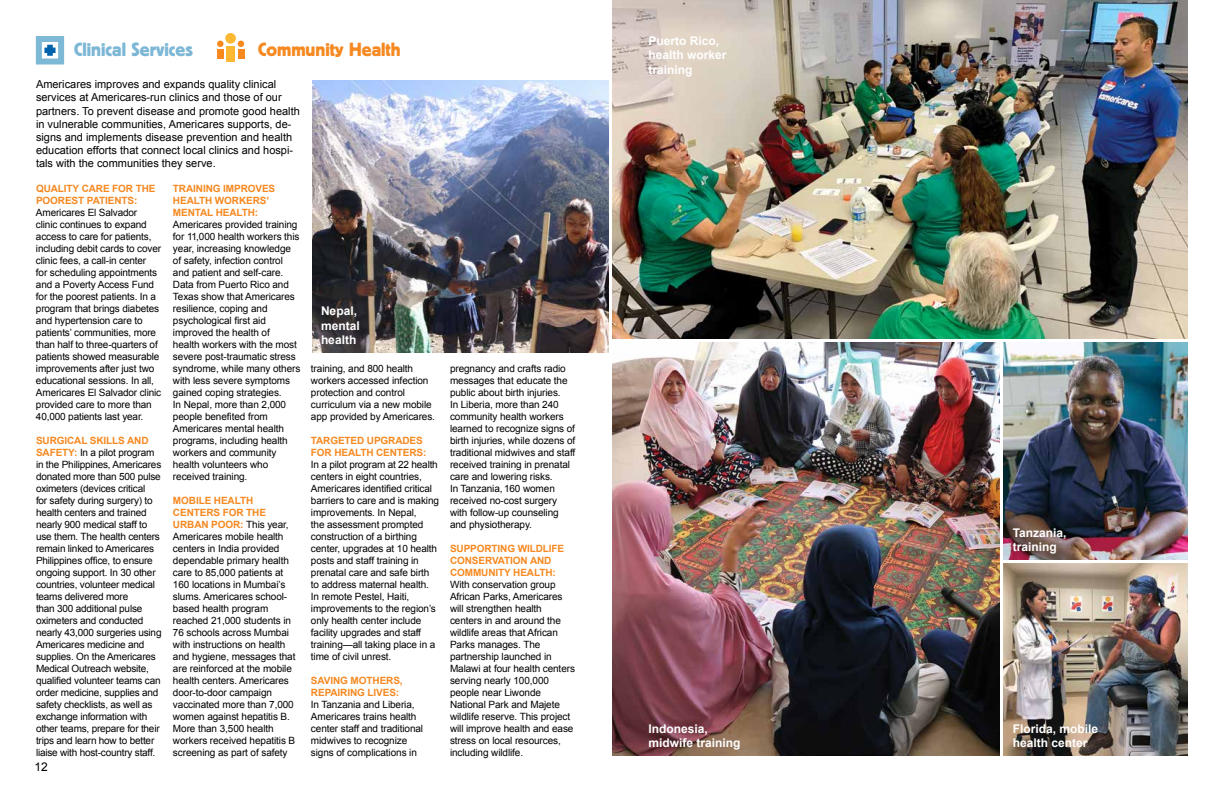
<style>
.page{position:relative;width:1224px;height:792px;background:#fff}
.page>*{position:absolute;margin:0;border:0;box-sizing:border-box;transform-origin:0 0}
.t1{font:19px "Block Berthold BQ";color:#7cb7d6}
.t2{font:19px "Block Berthold BQ";color:#f68921}
.t3{font:700 12px/14.4px "Arial";color:#fff}
.t4{font:12px "Arial";color:#000}
.t5{font:11px/13.2px "Arial";color:#000}
.t6{font:10px/12px "Arial";letter-spacing:-.01em;color:#000}
.t7{font:700 10px/12px "Arial";letter-spacing:-.01em;color:#f68921}
.s1{font-weight:700;color:#f68921}
</style>
<div class="page">
<img style="left:312px;top:80px;width:296px;height:273px">
<svg style="left:36px;top:36px;width:28px;height:29px"></svg>
<svg style="left:238px;top:41px;width:6px;height:6px"></svg>
<div style="left:238px;top:49px;width:7px;height:9px;background:#f8891f"></div>
<div style="left:217px;top:41px;width:7px;height:6px;background:#f8891f;border-radius:50%"></div>
<div style="left:217px;top:49px;width:7px;height:9px;background:#f8891f"></div>
<div style="left:225px;top:33px;width:11px;height:11px;background:#fdb833;border-radius:50%"></div>
<div style="left:226px;top:46px;width:9px;height:16px;background:#fdb833"></div>
<img style="left:612px;top:343px;width:388px;height:413px">
<img style="left:612px;top:0;width:576px;height:339px">
<img style="left:1004px;top:564px;width:184px;height:192px">
<img style="left:1004px;top:343px;width:184px;height:217px">
<h1 class="t1" style="left:74px;top:41px;width:120px">Clinical Services</h1>
<h1 class="t2" style="left:258px;top:41px;width:144px">Community Health</h1>
<p class="t5" style="left:36px;top:78px;width:265px">Americares improves and expands quality clinical services at Americares-run clinics and those of our partners. To prevent disease and promote good health in vulnerable communities, Americares supports, de&shy;signs and implements disease prevention and health education efforts that connect local clinics and hospi&shy;tals with the communities they serve.</p>
<p class="t7" style="left:173px;top:183px;width:104px">TRAINING IMPROVES<br>HEALTH WORKERS’<br>MENTAL HEALTH:</p>
<p class="t6" style="left:173px;top:219px;width:129px">Americares provided training for 11,000 health workers this year, increasing knowledge of safety, infection control and patient and self-care.<br>Data from Puerto Rico and<br>Texas show that Americares resilience, coping and psychological first aid improved the health of<br>health workers with the most severe post-traumatic stress syndrome, while many others with less severe symptoms gained coping strategies.<br>In Nepal, more than 2,000 people benefited from<br>Americares mental health programs, including health workers and community health volunteers who received training.</p>
<p class="t6" style="left:173px;top:495px;width:124px"><span class="s1">MOBILE HEALTH<br>CENTERS FOR THE<br>URBAN POOR:</span> This year,<br>Americares mobile health centers in India provided dependable primary health care to 85,000 patients at<br>160 locations in Mumbai’s slums. Americares school&shy;based health program reached 21,000 students in<br>76 schools across Mumbai with instructions on health and hygiene, messages that are reinforced at the mobile health centers. Americares door-to-door campaign vaccinated more than 7,000 women against hepatitis B.<br>More than 3,500 health workers received hepatitis B screening as part of safety</p>
<p class="t7" style="left:36px;top:183px;width:121px">QUALITY CARE FOR THE<br>POOREST PATIENTS:</p>
<p class="t6" style="left:36px;top:207px;width:127px">Americares El Salvador clinic continues to expand access to care for patients, including debit cards to cover clinic fees, a call-in center<br>for scheduling appointments and a Poverty Access Fund for the poorest patients. In a program that brings diabetes and hypertension care to patients’ communities, more than half to three-quarters of patients showed measurable improvements after just two educational sessions. In all,<br>Americares El Salvador clinic provided care to more than<br>40,000 patients last year.</p>
<p class="t6" style="left:36px;top:435px;width:127px"><span class="s1">SURGICAL SKILLS AND<br>SAFETY:</span> In a pilot program in the Philippines, Americares donated more than 500 pulse oximeters (devices critical<br>for safety during surgery) to health centers and trained nearly 900 medical staff to use them. The health centers remain linked to Americares<br>Philippines office, to ensure ongoing support. In 30 other countries, volunteer medical teams delivered more<br>than 300 additional pulse oximeters and conducted nearly 43,000 surgeries using<br>Americares medicine and supplies. On the Americares<br>Medical Outreach website, qualified volunteer teams can order medicine, supplies and safety checklists, as well as exchange information with other teams, prepare for their trips and learn how to better liaise with host-country staff.</p>
<p class="t3" style="left:321px;top:305px;width:40px">Nepal, mental health</p>
<p class="t6" style="left:311px;top:363px;width:126px">training, and 800 health workers accessed infection protection and control curriculum via a new mobile app provided by Americares.</p>
<p class="t7" style="left:311px;top:435px;width:117px">TARGETED UPGRADES<br>FOR HEALTH CENTERS:</p>
<p class="t6" style="left:311px;top:459px;width:130px">In a pilot program at 22 health centers in eight countries,<br>Americares identified critical barriers to care and is making improvements. In Nepal,<br>the assessment prompted construction of a birthing center, upgrades at 10 health posts and staff training in prenatal care and safe birth to address maternal health.<br>In remote Pestel, Haiti, improvements to the region’s only health center include facility upgrades and staff training—all taking place in a time of civil unrest.</p>
<p class="t7" style="left:311px;top:675px;width:93px">SAVING MOTHERS,<br>REPAIRING LIVES:</p>
<p class="t6" style="left:311px;top:699px;width:114px">In Tanzania and Liberia,<br>Americares trains health center staff and traditional midwives to recognize signs of complications in</p>
<p class="t4" style="left:35px;top:761px;width:15px">12</p>
<p class="t6" style="left:450px;top:363px;width:127px">pregnancy and crafts radio messages that educate the public about birth injuries.<br>In Liberia, more than 240 community health workers learned to recognize signs of birth injuries, while dozens of traditional midwives and staff received training in prenatal care and lowering risks.<br>In Tanzania, 160 women received no-cost surgery with follow-up counseling and physiotherapy.</p>
<p class="t7" style="left:450px;top:543px;width:116px">SUPPORTING WILDLIFE<br>CONSERVATION AND<br>COMMUNITY HEALTH:</p>
<p class="t6" style="left:450px;top:579px;width:127px">With conservation group<br>African Parks, Americares will strengthen health centers in and around the wildlife areas that African<br>Parks manages. The partnership launched in<br>Malawi at four health centers serving nearly 100,000 people near Liwonde<br>National Park and Majete wildlife reserve. This project will improve health and ease stress on local resources, including wildlife.</p>
<p class="t3" style="left:648px;top:35px;width:80px">Puerto Rico, health worker training</p>
<p class="t3" style="left:648px;top:722px;width:94px">Indonesia, midwife training</p>
<p class="t3" style="left:1013px;top:526px;width:55px">Tanzania, training</p>
<p class="t3" style="left:1013px;top:722px;width:87px">Florida, mobile health center</p>
</div>
